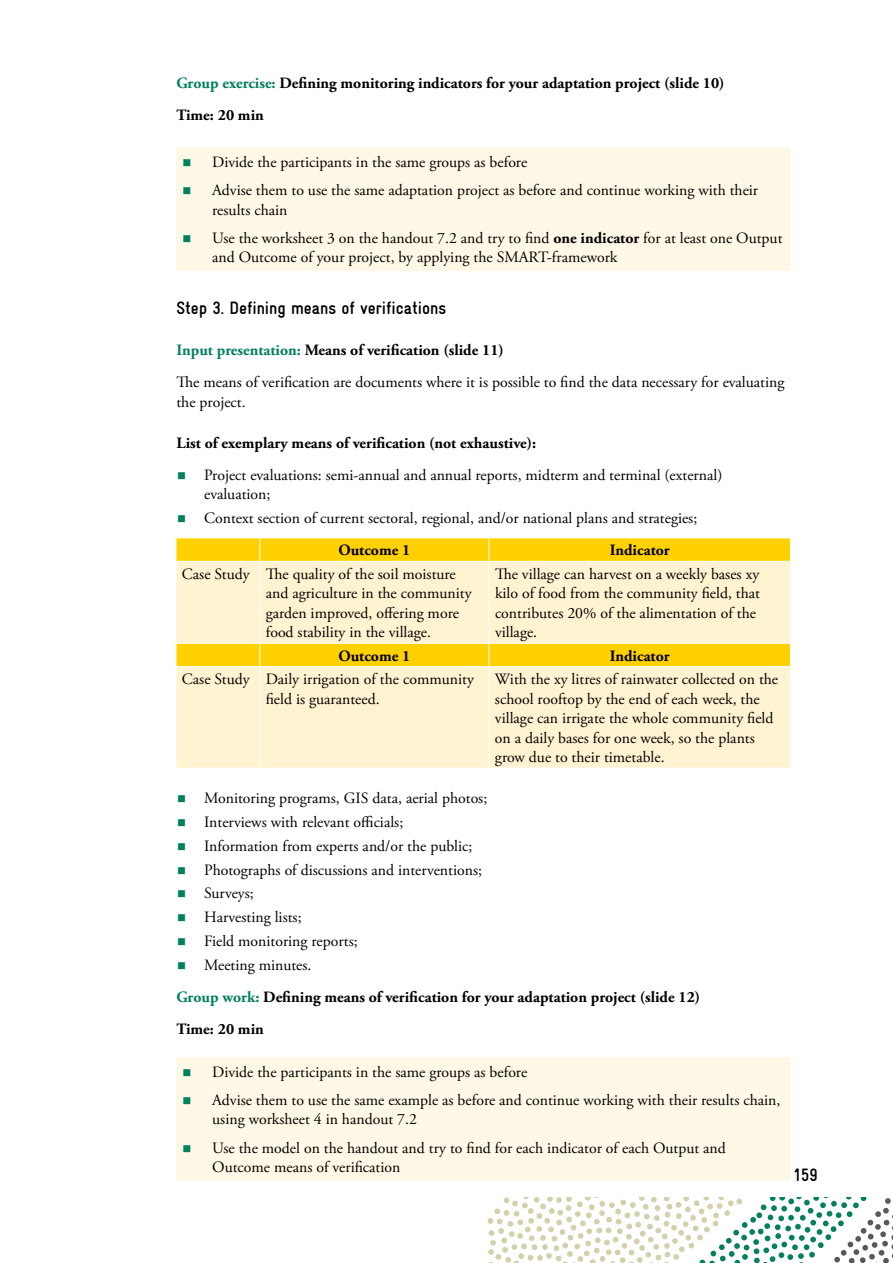
<style>
.page{position:relative;width:893px;height:1263px;background:#fff}
.page>*{position:absolute;margin:0;border:0;box-sizing:border-box;transform-origin:0 0}
.t1{font:700 condensed 18px "Gravur";color:#000}
.t2{font:15.75px/19.5px "Adobe Garamond Pro";color:#000}
.t3{font:700 15.75px/32.2px "Adobe Garamond Pro";color:#000}
.s1{color:#03805e}
.s2{font-weight:700}
.s3{font-weight:700;color:#03805e}
</style>
<div class="page">
<svg style="left:488px;top:1197px;width:405px;height:66px"></svg>
<div style="left:176px;top:147px;width:615px;height:124px;background:#fff8e6"></div>
<svg style="left:177px;top:538px;width:613px;height:23px;background:#ffd206"></svg>
<svg style="left:177px;top:562px;width:613px;height:206px;background:#ffefba"></svg>
<svg style="left:176px;top:538px;width:1px;height:23px"></svg>
<svg style="left:259px;top:538px;width:1px;height:23px"></svg>
<svg style="left:489px;top:538px;width:1px;height:23px"></svg>
<hr style="left:259px;top:562px;width:1px;height:81px;background:#fff">
<hr style="left:489px;top:562px;width:1px;height:81px;background:#fff">
<hr style="left:176px;top:643px;width:84px;height:1px;background:#fff">
<svg style="left:176px;top:644px;width:1px;height:22px"></svg>
<hr style="left:260px;top:643px;width:229px;height:1px;background:#fff">
<svg style="left:259px;top:644px;width:1px;height:22px"></svg>
<hr style="left:489px;top:643px;width:302px;height:1px;background:#fff">
<svg style="left:489px;top:644px;width:1px;height:22px"></svg>
<hr style="left:176px;top:666px;width:84px;height:1px;background:#fff">
<hr style="left:260px;top:666px;width:229px;height:1px;background:#fff">
<hr style="left:259px;top:667px;width:1px;height:101px;background:#fff">
<hr style="left:489px;top:666px;width:302px;height:1px;background:#fff">
<hr style="left:489px;top:667px;width:1px;height:101px;background:#fff">
<div style="left:176px;top:1057px;width:615px;height:123px;background:#fff8e6"></div>
<p class="t3" style="left:176px;top:67px;width:550px"><span class="s1">Group exercise:</span> Defining monitoring indicators for your adaptation project (slide 10)<br>Time: 20 min</p>
<p class="t2" style="left:212px;top:149px;width:547px;line-height:28px">Divide the participants in the same groups as before<br>Advise them to use the same adaptation project as before and continue working with their</p>
<p class="t2" style="left:212px;top:196px;width:572px;line-height:28px">results chain<br>Use the worksheet 3 on the handout 7.2 and try to find <span class="s2">one indicator</span> for at least one Output</p>
<p class="t2" style="left:212px;top:248px;width:407px">and Outcome of your project, by applying the SMART-framework</p>
<p class="t1" style="left:176px;top:298px;width:271px">Step 3. Defining means of verifications</p>
<p class="t2" style="left:176px;top:334px;width:609px;line-height:32.2px"><span class="s3">Input presentation:</span> <span class="s2">Means of verification (slide 11)<br></span>The means of verification are documents where it is possible to find the data necessary for evaluating</p>
<p class="t2" style="left:176px;top:392px;width:71px">the project.</p>
<p class="t3" style="left:176px;top:427px;width:361px">List of exemplary means of verification (not exhaustive):</p>
<p class="t2" style="left:204px;top:466px;width:520px">Project evaluations: semi-annual and annual reports, midterm and terminal (external) evaluation;</p>
<p class="t2" style="left:204px;top:509px;width:495px">Context section of current sectoral, regional, and/or national plans and strategies;</p>
<p class="t3" style="left:338px;top:534px;width:73px">Outcome 1</p>
<p class="t3" style="left:610px;top:534px;width:61px">Indicator</p>
<p class="t2" style="left:266px;top:564px;width:207px;text-indent:-84px">Case Study The quality of the soil moisture and agriculture in the community garden improved, offering more food stability in the village.</p>
<p class="t2" style="left:495px;top:564px;width:267px">The village can harvest on a weekly bases xy kilo of food from the community field, that contributes 20% of the alimentation of the village.</p>
<p class="t3" style="left:338px;top:640px;width:73px">Outcome 1</p>
<p class="t3" style="left:610px;top:640px;width:61px">Indicator</p>
<p class="t2" style="left:266px;top:670px;width:210px;text-indent:-84px">Case Study Daily irrigation of the community field is guaranteed.</p>
<p class="t2" style="left:495px;top:670px;width:285px">With the xy litres of rainwater collected on the school rooftop by the end of each week, the village can irrigate the whole community field on a daily bases for one week, so the plants grow due to their timetable.</p>
<p class="t2" style="left:204px;top:787px;width:285px;line-height:23.7px">Monitoring programs, GIS data, aerial photos;<br>Interviews with relevant officials;<br>Information from experts and/or the public;<br>Photographs of discussions and interventions;<br>Surveys;<br>Harvesting lists;<br>Field monitoring reports;<br>Meeting minutes.</p>
<p class="t3" style="left:176px;top:981px;width:525px"><span class="s1">Group work:</span> Defining means of verification for your adaptation project (slide 12)<br>Time: 20 min</p>
<p class="t2" style="left:212px;top:1058px;width:570px;line-height:28px">Divide the participants in the same groups as before<br>Advise them to use the same example as before and continue working with their results chain,</p>
<p class="t2" style="left:212px;top:1106px;width:515px;line-height:28px">using worksheet 4 in handout 7.2<br>Use the model on the handout and try to find for each indicator of each Output and</p>
<p class="t2" style="left:212px;top:1158px;width:190px">Outcome means of verification</p>
<p class="t1" style="left:793px;top:1165px;width:26px">159</p>
</div>
